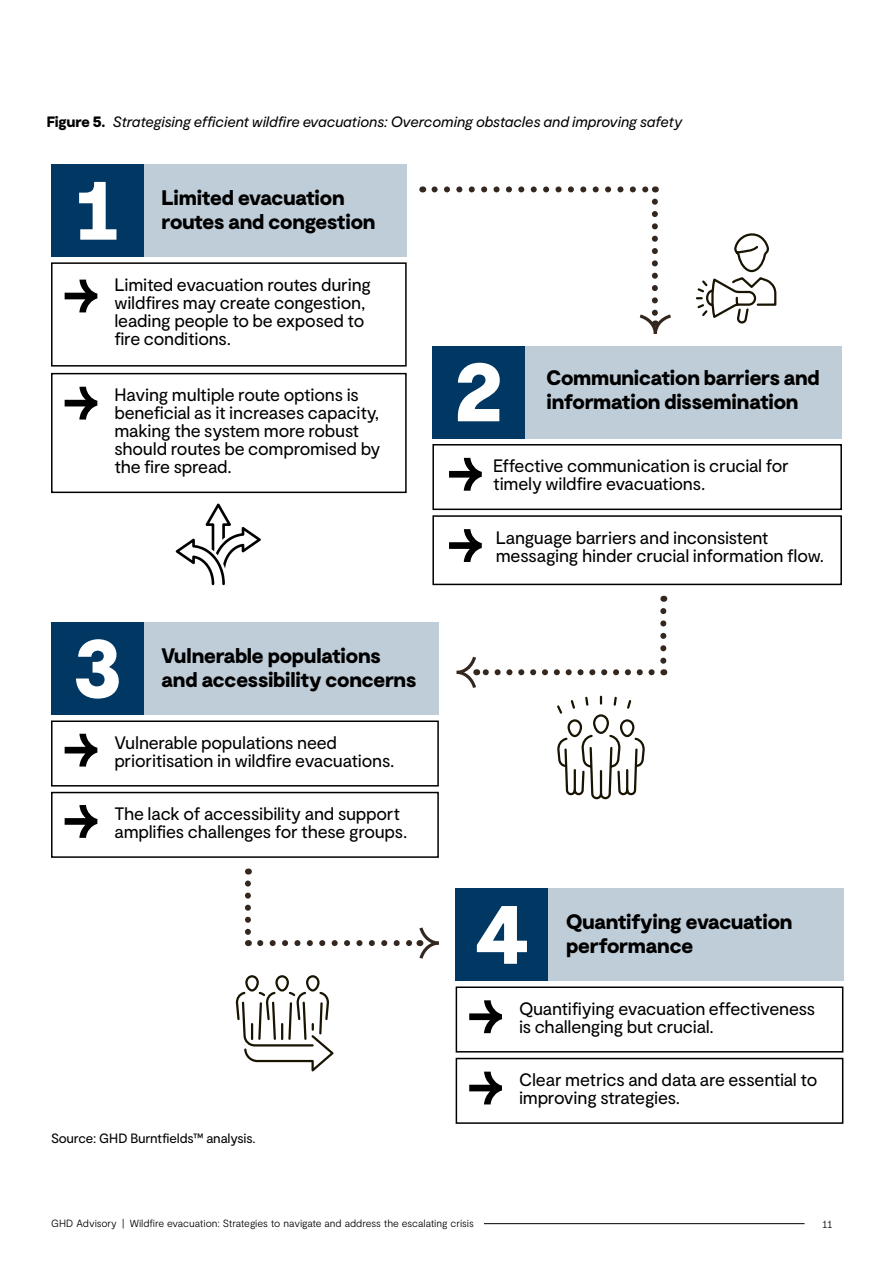
<style>
.page{position:relative;width:893px;height:1263px;background:#fff}
.page>*{position:absolute;margin:0;border:0;box-sizing:border-box;transform-origin:0 0}
.t1{font:82.5px "GHD Moderat Black";color:#fff}
.t2{font:21px "GHD Moderat Black";letter-spacing:-.01em;color:#000}
.t3{font:18px/18px "GHD Moderat Regular";letter-spacing:-.01em;color:#000}
.t4{font:15px "GHD Moderat Regular Italic";letter-spacing:-.01em;color:#000}
.t5{font:13.5px "GHD Moderat Regular";letter-spacing:-.015em;color:#000}
.t6{font:10.5px "GHD Moderat Light";letter-spacing:-.01em;color:#000}
.s1{font-family:"GHD Moderat Black"}
</style>
<div class="page">
<svg style="left:434px;top:186px;width:215px;height:6px"></svg>
<svg style="left:176px;top:503px;width:85px;height:82px"></svg>
<svg style="left:660px;top:611px;width:6px;height:64px"></svg>
<svg style="left:260px;top:940px;width:153px;height:6px"></svg>
<svg style="left:245px;top:883px;width:6px;height:63px"></svg>
<svg style="left:640px;top:202px;width:31px;height:132px"></svg>
<svg style="left:457px;top:657px;width:195px;height:31px"></svg>
<svg style="left:419px;top:927px;width:20px;height:32px"></svg>
<div style="left:144px;top:164px;width:263px;height:93px;background:#bfcdd8"></div>
<div style="left:51px;top:164px;width:93px;height:93px;background:#003763"></div>
<div style="left:51px;top:262px;width:356px;height:105px;border:2px solid #000"></div>
<div style="left:51px;top:373px;width:356px;height:120px;border:2px solid #000"></div>
<svg style="left:65px;top:280px;width:32px;height:32px"></svg>
<svg style="left:65px;top:387px;width:32px;height:33px"></svg>
<div style="left:144px;top:622px;width:295px;height:93px;background:#bfcdd8"></div>
<div style="left:51px;top:622px;width:93px;height:93px;background:#003763"></div>
<div style="left:51px;top:720px;width:388px;height:66px;border:2px solid #000"></div>
<div style="left:51px;top:792px;width:388px;height:66px;border:2px solid #000"></div>
<svg style="left:65px;top:734px;width:32px;height:32px"></svg>
<svg style="left:65px;top:805px;width:32px;height:33px"></svg>
<div style="left:548px;top:888px;width:295px;height:93px;background:#bfcdd8"></div>
<div style="left:456px;top:888px;width:92px;height:93px;background:#003763"></div>
<div style="left:456px;top:986px;width:387px;height:66px;border:2px solid #000"></div>
<div style="left:456px;top:1058px;width:387px;height:66px;border:2px solid #000"></div>
<svg style="left:469px;top:1000px;width:33px;height:33px"></svg>
<svg style="left:469px;top:1071px;width:33px;height:33px"></svg>
<div style="left:525px;top:346px;width:317px;height:93px;background:#bfcdd8"></div>
<div style="left:432px;top:346px;width:93px;height:93px;background:#003763"></div>
<div style="left:432px;top:444px;width:410px;height:66px;border:2px solid #000"></div>
<div style="left:432px;top:515px;width:410px;height:70px;border:2px solid #000"></div>
<svg style="left:449px;top:458px;width:33px;height:33px"></svg>
<svg style="left:449px;top:529px;width:33px;height:33px"></svg>
<svg style="left:235px;top:975px;width:99px;height:97px"></svg>
<svg style="left:695px;top:233px;width:82px;height:91px"></svg>
<svg style="left:557px;top:695px;width:88px;height:105px"></svg>
<hr style="left:484px;top:1223px;width:320px;height:1px;background:#000">
<p class="t4" style="left:47px;top:113px;width:637px"><span class="s1">Figure 5.</span> Strategising efficient wildfire evacuations: Overcoming obstacles and improving safety</p>
<h1 class="t1" style="left:77px;top:163px;width:43px">1</h1>
<p class="t2" style="left:162px;top:185px;width:185px">Limited evacuation</p>
<p class="t2" style="left:162px;top:209px;width:215px">routes and congestion</p>
<p class="t3" style="left:114px;top:274px;width:258px">Limited evacuation routes during wildfires may create congestion, leading people to be exposed to fire conditions.</p>
<p class="t3" style="left:114px;top:385px;width:268px">Having multiple route options is beneficial as it increases capacity, making the system more robust should routes be compromised by the fire spread.</p>
<h1 class="t1" style="left:73px;top:621px;width:50px">3</h1>
<p class="t2" style="left:162px;top:644px;width:221px">Vulnerable populations</p>
<p class="t2" style="left:162px;top:668px;width:256px">and accessibility concerns</p>
<p class="t3" style="left:114px;top:732px;width:282px">Vulnerable populations need prioritisation in wildfire evacuations.</p>
<p class="t3" style="left:114px;top:804px;width:294px">The lack of accessibility and support amplifies challenges for these groups.</p>
<p class="t5" style="left:51px;top:1129px;width:206px">Source: GHD Burntfields™ analysis.</p>
<h1 class="t1" style="left:455px;top:345px;width:49px">2</h1>
<p class="t2" style="left:547px;top:366px;width:275px">Communication barriers and</p>
<p class="t2" style="left:547px;top:390px;width:254px">information dissemination</p>
<p class="t3" style="left:493px;top:456px;width:297px">Effective communication is crucial for timely wildfire evacuations.</p>
<p class="t3" style="left:496px;top:527px;width:330px">Language barriers and inconsistent messaging hinder crucial information flow.</p>
<h1 class="t1" style="left:476px;top:887px;width:54px">4</h1>
<p class="t2" style="left:566px;top:910px;width:228px">Quantifying evacuation</p>
<p class="t2" style="left:566px;top:934px;width:128px">performance</p>
<p class="t3" style="left:519px;top:998px;width:298px">Quantifiying evacuation effectiveness is challenging but crucial.</p>
<p class="t3" style="left:519px;top:1070px;width:300px">Clear metrics and data are essential to improving strategies.</p>
<p class="t6" style="left:51px;top:1216px;width:424px">GHD Advisory | Wildfire evacuation: Strategies to navigate and address the escalating crisis</p>
<p class="t6" style="left:823px;top:1216px;width:11px">11</p>
</div>
